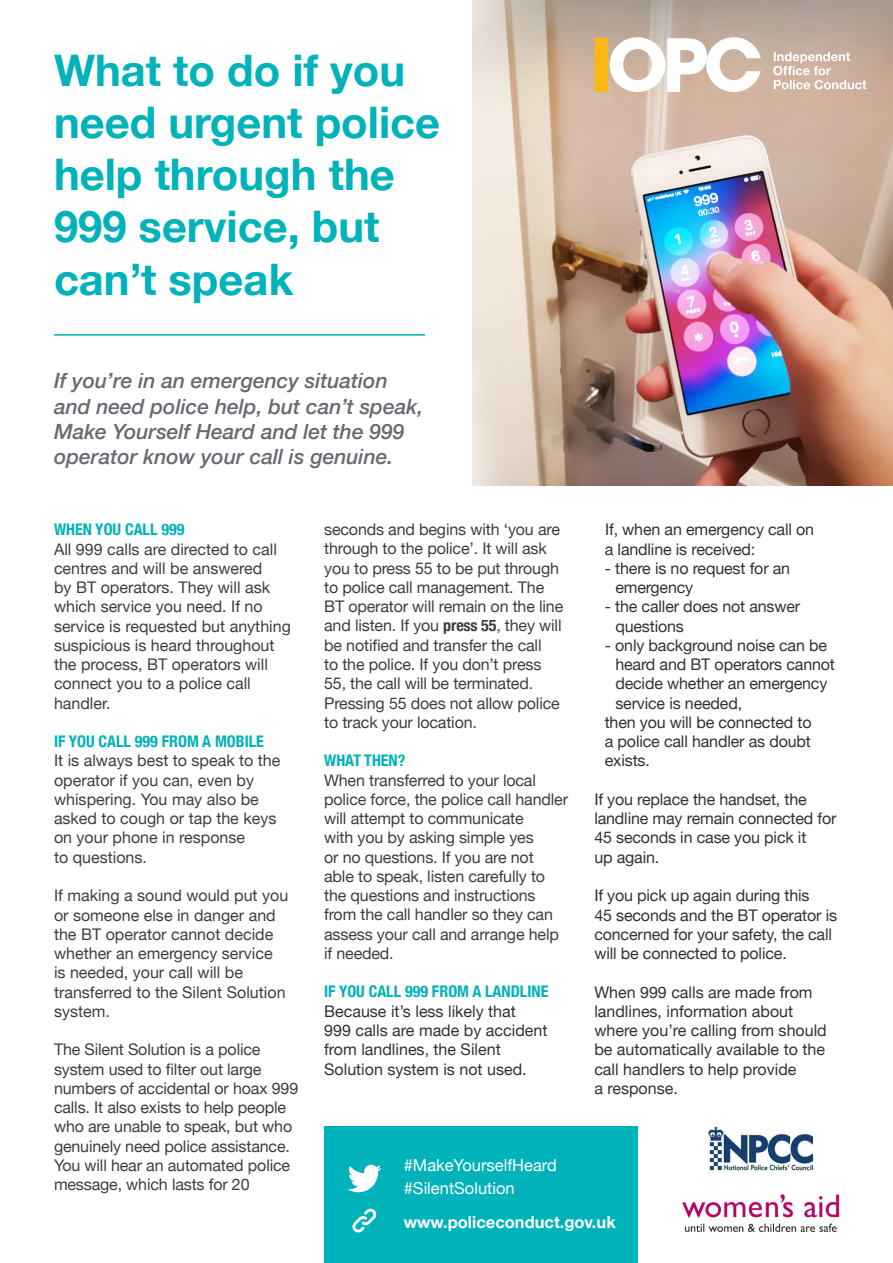
<style>
.page{position:relative;width:893px;height:1263px;background:#fff}
.page>*{position:absolute;margin:0;border:0;box-sizing:border-box;transform-origin:0 0}
.t1{font:700 43.5px/52.2px "Helvetica Neue";color:#00b2b9}
.t2{font:italic 500 21px/25.2px "Helvetica Neue";color:#666a73}
.t3{font:16.5px "Helvetica Neue";color:#fff}
.t4{font:700 16.5px "Helvetica Neue";color:#fff}
.t5{font:16.05px/19.2px "Helvetica Neue";letter-spacing:-.01em;color:#3e3e3f}
.t6{font:16.05px/19.2px "Helvetica Neue";letter-spacing:-.01em;color:#2d3432}
.t7{font:700 condensed 16.05px "Helvetica Neue";color:#00b2b9}
.s1{font-weight:700;font-stretch:condensed}
</style>
<div class="page">
<img style="left:472px;top:0;width:421px;height:485px">
<hr style="left:54px;top:334px;width:371px;height:2px;background:#00b2b9">
<svg style="left:610px;top:37px;width:151px;height:55px"></svg>
<div style="left:594px;top:38px;width:14px;height:54px;background:#fcb615"></div>
<svg style="left:773px;top:52px;width:93px;height:37px"></svg>
<div style="left:324px;top:1127px;width:314px;height:136px;background:#00b2b9"></div>
<svg style="left:352px;top:1208px;width:25px;height:25px"></svg>
<svg style="left:348px;top:1165px;width:33px;height:27px"></svg>
<img style="left:708px;top:1126px;width:104px;height:45px">
<img style="left:682px;top:1194px;width:158px;height:39px">
<p class="t1" style="left:54px;top:45px;width:388px">What to do if you need urgent police help through the<br>999 service, but can’t speak</p>
<p class="t2" style="left:54px;top:367px;width:371px">If you’re in an emergency situation and need police help, but can’t speak, Make Yourself Heard and let the 999 operator know your call is genuine.</p>
<p class="t7" style="left:54px;top:516px;width:132px">WHEN YOU CALL 999</p>
<p class="t5" style="left:54px;top:540px;width:238px">All 999 calls are directed to call centres and will be answered<br>by BT operators. They will ask which service you need. If no service is requested but anything suspicious is heard throughout the process, BT operators will connect you to a police call handler.</p>
<p class="t7" style="left:54px;top:728px;width:212px">IF YOU CALL 999 FROM A MOBILE</p>
<p class="t5" style="left:54px;top:752px;width:228px">It is always best to speak to the operator if you can, even by whispering. You may also be asked to cough or tap the keys on your phone in response<br>to questions.</p>
<p class="t5" style="left:54px;top:887px;width:236px">If making a sound would put you or someone else in danger and the BT operator cannot decide whether an emergency service<br>is needed, your call will be transferred to the Silent Solution system.</p>
<p class="t5" style="left:54px;top:1041px;width:246px">The Silent Solution is a police system used to filter out large numbers of accidental or hoax 999 calls. It also exists to help people who are unable to speak, but who genuinely need police assistance.</p>
<p class="t5" style="left:54px;top:1156px;width:238px">You will hear an automated police message, which lasts for 20</p>
<p class="t5" style="left:324px;top:521px;width:241px">seconds and begins with ‘you are through to the police’. It will ask you to press 55 to be put through to police call management. The<br>BT operator will remain on the line and listen. If you <span class="s1">press 55</span>, they will be notified and transfer the call<br>to the police. If you don’t press<br>55, the call will be terminated.<br>Pressing 55 does not allow police to track your location.</p>
<p class="t7" style="left:324px;top:747px;width:83px">WHAT THEN?</p>
<p class="t5" style="left:324px;top:771px;width:245px">When transferred to your local police force, the police call handler will attempt to communicate<br>with you by asking simple yes<br>or no questions. If you are not<br>able to speak, listen carefully to the questions and instructions from the call handler so they can assess your call and arrange help if needed.</p>
<p class="t7" style="left:324px;top:978px;width:226px">IF YOU CALL 999 FROM A LANDLINE</p>
<p class="t6" style="left:324px;top:1002px;width:225px">Because it’s less likely that<br>999 calls are made by accident from landlines, the Silent<br>Solution system is not used.</p>
<p class="t6" style="left:605px;top:521px;width:211px">If, when an emergency call on a landline is received:</p>
<p class="t6" style="left:615px;top:559px;width:176px;text-indent:-10px">- there is no request for an emergency</p>
<p class="t6" style="left:615px;top:598px;width:186px;text-indent:-10px">- the caller does not answer questions</p>
<p class="t6" style="left:615px;top:636px;width:221px;text-indent:-10px">- only background noise can be heard and BT operators cannot decide whether an emergency service is needed,</p>
<p class="t6" style="left:605px;top:713px;width:208px;text-align:justify">then you will be connected to a police call handler as doubt exists.</p>
<p class="t6" style="left:594px;top:790px;width:244px">If you replace the handset, the landline may remain connected for<br>45 seconds in case you pick it<br>up again.</p>
<p class="t6" style="left:594px;top:887px;width:244px">If you pick up again during this<br>45 seconds and the BT operator is concerned for your safety, the call will be connected to police.</p>
<p class="t6" style="left:594px;top:983px;width:234px">When 999 calls are made from landlines, information about where you’re calling from should be automatically available to the call handlers to help provide<br>a response.</p>
<p class="t3" style="left:404px;top:1153px;width:155px">#MakeYourselfHeard</p>
<p class="t3" style="left:404px;top:1176px;width:112px">#SilentSolution</p>
<p class="t4" style="left:404px;top:1210px;width:214px">www.policeconduct.gov.uk</p>
</div>
